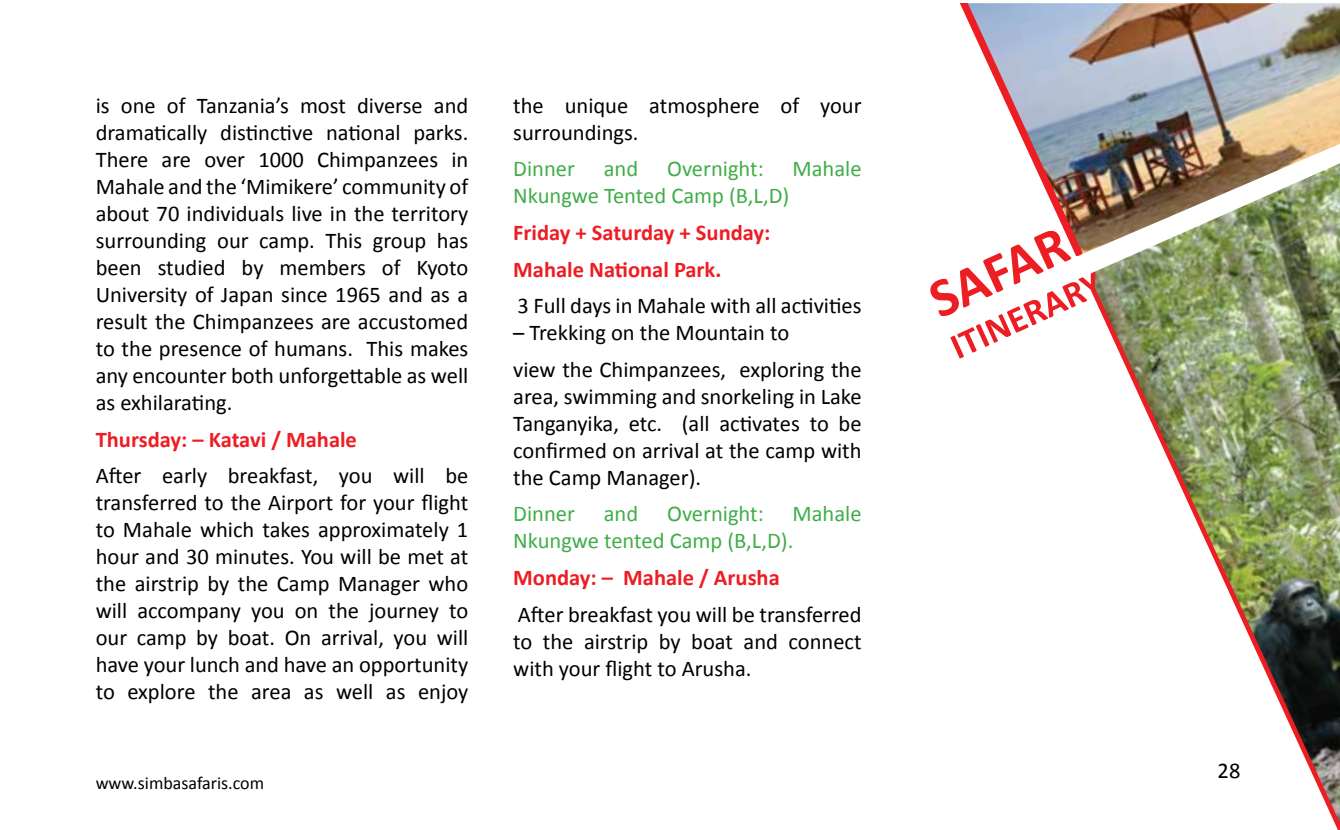
<style>
.page{position:relative;width:1340px;height:830px;background:#fff}
.page>*{position:absolute;margin:0;border:0;box-sizing:border-box;transform-origin:0 0}
.t1{font:22.5px/27px "Calibri";color:#000;text-align:justify}
.t2{font:22.5px/27px "Calibri";color:#41ad49}
.t3{font:700 22.5px/36.4px "Calibri";color:#ed1d24}
.t4{font:18px "Calibri";color:#000}
</style>
<div class="page">
<img style="left:1087px;top:3px;width:252px;height:249px">
<img style="left:1092px;top:163px;width:247px;height:108px">
<img style="left:1087px;top:271px;width:252px;height:558px">
<svg style="left:930px;top:3px;width:157px;height:355px"></svg>
<p class="t1" style="left:96px;top:92px;width:374px">is one of Tanzania’s most diverse and dramatically distinctive national parks.<br>There are over 1000 Chimpanzees in Mahale and the ‘Mimikere’ community of about 70 individuals live in the territory surrounding our camp. This group has been studied by members of Kyoto University of Japan since 1965 and as a result the Chimpanzees are accustomed to the presence of humans. This makes any encounter both unforgettable as well as exhilarating.</p>
<p class="t3" style="left:96px;top:420px;width:263px">Thursday: – Katavi / Mahale</p>
<p class="t1" style="left:96px;top:462px;width:374px">After early breakfast, you will be transferred to the Airport for your flight to Mahale which takes approximately 1 hour and 30 minutes. You will be met at the airstrip by the Camp Manager who will accompany you on the journey to our camp by boat. On arrival, you will have your lunch and have an opportunity to explore the area as well as enjoy</p>
<p class="t4" style="left:96px;top:771px;width:170px">www.simbasafaris.com</p>
<p class="t1" style="left:513px;top:92px;width:350px">the unique atmosphere of your surroundings.</p>
<p class="t2" style="left:513px;top:155px;width:63px">Dinner</p>
<p class="t2" style="left:604px;top:155px;width:36px">and</p>
<p class="t2" style="left:667px;top:155px;width:98px">Overnight:</p>
<p class="t2" style="left:792px;top:155px;width:70px">Mahale</p>
<p class="t2" style="left:513px;top:182px;width:277px">Nkungwe Tented Camp (B,L,D)</p>
<p class="t3" style="left:513px;top:214px;width:259px">Friday + Saturday + Sunday:<br>Mahale National Park.</p>
<p class="t1" style="left:517px;top:292px;width:345px">3 Full days in Mahale with all activities</p>
<p class="t1" style="left:513px;top:314px;width:350px;line-height:36.4px">– Trekking on the Mountain to<br>view the Chimpanzees, exploring the</p>
<p class="t1" style="left:513px;top:382px;width:350px">area, swimming and snorkeling in Lake Tanganyika, etc. (all activates to be confirmed on arrival at the camp with the Camp Manager).</p>
<p class="t2" style="left:513px;top:500px;width:63px">Dinner</p>
<p class="t2" style="left:604px;top:500px;width:36px">and</p>
<p class="t2" style="left:667px;top:500px;width:98px">Overnight:</p>
<p class="t2" style="left:513px;top:500px;width:350px;text-indent:279px">Mahale<br>Nkungwe tented Camp (B,L,D).</p>
<p class="t3" style="left:513px;top:559px;width:268px">Monday: – Mahale / Arusha</p>
<p class="t1" style="left:513px;top:600px;width:350px">After breakfast you will be transferred to the airstrip by boat and connect with your flight to Arusha.</p>
<p class="t1" style="left:1217px;top:757px;width:24px">28</p>
</div>
